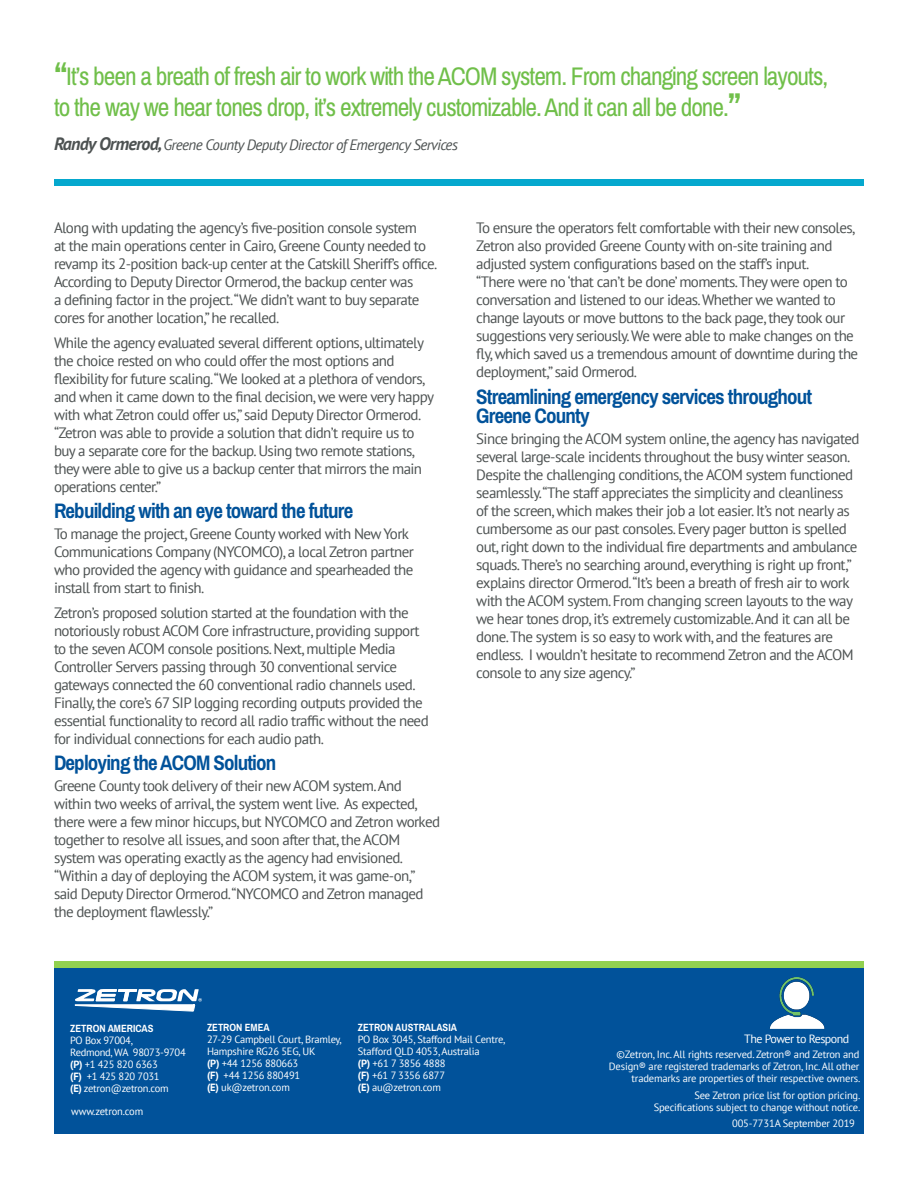
<style>
.page{position:relative;width:918px;height:1188px;background:#fff}
.page>*{position:absolute;margin:0;border:0;box-sizing:border-box;transform-origin:0 0}
.Body_Copy{font:25.5px/31.5px "Archivo Narrow";letter-spacing:-.04em;color:#70bf4a}
.bold_subhead{font:700 21px/19.5px "Archivo Narrow";letter-spacing:-.04em;color:#01529a}
.case_study_body{font:15px/18px "PT Sans";letter-spacing:-.04em;color:#4d5252}
.case_study_body-2{font:italic 15px "PT Sans";letter-spacing:-.04em;color:#4d5252}
.case_study_body-3{font:12px "PT Sans";letter-spacing:-.04em;color:#fff}
.t1{font:10.65px "Arial";letter-spacing:.01em;color:#fff}
.trademark_text{font:10.5px/12px "PT Sans";letter-spacing:-.02em;color:#fff}
.s1{font-weight:700;font-size:33px}
.s2{font-weight:700;font-size:18px}
.s3{font-family:"Archivo Narrow";font-weight:700}
.s4{font-weight:700}
</style>
<div class="page">
<div style="left:54px;top:961px;width:810px;height:35px;background:#92d14f"></div>
<div style="left:54px;top:969px;width:810px;height:165px;background:#01529a"></div>
<svg style="left:75px;top:989px;width:127px;height:22px"></svg>
<img style="left:769px;top:977px;width:56px;height:52px">
<div style="left:54px;top:179px;width:810px;height:7px;background:#05a8ce"></div>
<p class="Body_Copy" style="left:54px;top:61px;width:776px"><span class="s1">“</span>It’s been a breath of fresh air to work with the ACOM system. From changing screen layouts, to the way we hear tones drop, it’s extremely customizable. And it can all be done.<span class="s1">”</span></p>
<p class="case_study_body-2" style="left:54px;top:135px;width:405px"><span class="s2">Randy Ormerod,</span> Greene County Deputy Director of Emergency Services</p>
<p class="case_study_body" style="left:54px;top:219px;width:385px">Along with updating the agency’s five-position console system<br>at the main operations center in Cairo, Greene County needed to revamp its 2-position back-up center at the Catskill Sheriff’s office.<br>According to Deputy Director Ormerod, the backup center was<br>a defining factor in the project.“We didn’t want to buy separate cores for another location,” he recalled.</p>
<p class="case_study_body" style="left:54px;top:334px;width:381px">While the agency evaluated several different options, ultimately the choice rested on who could offer the most options and flexibility for future scaling.“We looked at a plethora of vendors, and when it came down to the final decision, we were very happy with what Zetron could offer us,” said Deputy Director Ormerod. “Zetron was able to provide a solution that didn’t require us to buy a separate core for the backup. Using two remote stations, they were able to give us a backup center that mirrors the main operations center.”</p>
<p class="bold_subhead" style="left:54px;top:501px;width:301px">Rebuilding with an eye toward the future</p>
<p class="case_study_body" style="left:54px;top:525px;width:361px">To manage the project, Greene County worked with New York Communications Company (NYCOMCO), a local Zetron partner who provided the agency with guidance and spearheaded the install from start to finish.</p>
<p class="case_study_body" style="left:54px;top:604px;width:376px">Zetron’s proposed solution started at the foundation with the notoriously robust ACOM Core infrastructure, providing support to the seven ACOM console positions. Next, multiple Media Controller Servers passing through 30 conventional service gateways connected the 60 conventional radio channels used.<br>Finally, the core’s 67 SIP logging recording outputs provided the essential functionality to record all radio traffic without the need for individual connections for each audio path.</p>
<p class="bold_subhead" style="left:54px;top:753px;width:224px">Deploying the ACOM Solution</p>
<p class="case_study_body" style="left:54px;top:777px;width:388px">Greene County took delivery of their new ACOM system. And within two weeks of arrival, the system went live. As expected, there were a few minor hiccups, but NYCOMCO and Zetron worked together to resolve all issues, and soon after that, the ACOM system was operating exactly as the agency had envisioned. “Within a day of deploying the ACOM system, it was game-on,” said Deputy Director Ormerod.“NYCOMCO and Zetron managed the deployment flawlessly.”</p>
<p class="case_study_body" style="left:476px;top:219px;width:384px">To ensure the operators felt comfortable with their new consoles, Zetron also provided Greene County with on-site training and adjusted system configurations based on the staff’s input.<br>“There were no ‘that can’t be done’ moments. They were open to conversation and listened to our ideas. Whether we wanted to change layouts or move buttons to the back page, they took our suggestions very seriously. We were able to make changes on the fly, which saved us a tremendous amount of downtime during the deployment,” said Ormerod.</p>
<p class="bold_subhead" style="left:476px;top:387px;width:337px">Streamlining emergency services throughout<br>Greene County</p>
<p class="case_study_body" style="left:476px;top:430px;width:385px">Since bringing the ACOM system online, the agency has navigated several large-scale incidents throughout the busy winter season.<br>Despite the challenging conditions, the ACOM system functioned seamlessly.“The staff appreciates the simplicity and cleanliness<br>of the screen, which makes their job a lot easier. It’s not nearly as cumbersome as our past consoles. Every pager button is spelled out, right down to the individual fire departments and ambulance squads. There’s no searching around, everything is right up front,” explains director Ormerod.“It’s been a breath of fresh air to work with the ACOM system. From changing screen layouts to the way we hear tones drop, it’s extremely customizable. And it can all be done. The system is so easy to work with, and the features are endless. I wouldn’t hesitate to recommend Zetron and the ACOM console to any size agency.”</p>
<p class="trademark_text" style="left:70px;top:1022px;width:117px"><span class="s3">ZETRON AMERICAS<br></span>PO Box 97004,<br>Redmond, WA 98073-9704 <span class="s4">(P)</span> +1 425 820 6363<br><span class="s4">(F)</span> +1 425 820 7031<br><span class="s4">(E)</span> zetron@zetron.com</p>
<p class="trademark_text" style="left:71px;top:1105px;width:73px">www.zetron.com</p>
<p class="trademark_text" style="left:207px;top:1021px;width:136px"><span class="s3">ZETRON EMEA<br></span>27-29 Campbell Court, Bramley,<br>Hampshire RG26 5EG, UK<br><span class="s4">(P)</span> +44 1256 880663<br><span class="s4">(F)</span> +44 1256 880491<br><span class="s4">(E)</span> uk@zetron.com</p>
<p class="trademark_text" style="left:358px;top:1021px;width:149px"><span class="s3">ZETRON AUSTRALASIA<br></span>PO Box 3045, Stafford Mail Centre,<br>Stafford QLD 4053, Australia<br><span class="s4">(P)</span> +61 7 3856 4888<br><span class="s4">(F)</span> +61 7 3356 6877<br><span class="s4">(E)</span> au@zetron.com</p>
<p class="t1" style="left:741px;top:1031px;width:115px">The Power to Respond</p>
<p class="case_study_body-3" style="left:744px;top:1031px;width:107px">The Power to Respond</p>
<p class="trademark_text" style="left:609px;top:1048px;width:253px;text-align:right">©Zetron, Inc. All rights reserved. Zetron® and Zetron and<br>Design® are registered trademarks of Zetron, Inc. All other trademarks are properties of their respective owners.</p>
<p class="trademark_text" style="left:654px;top:1089px;width:208px;text-align:right">See Zetron price list for option pricing.<br>Specifications subject to change without notice.</p>
<p class="trademark_text" style="left:732px;top:1117px;width:124px">005-7731A September 2019</p>
</div>
